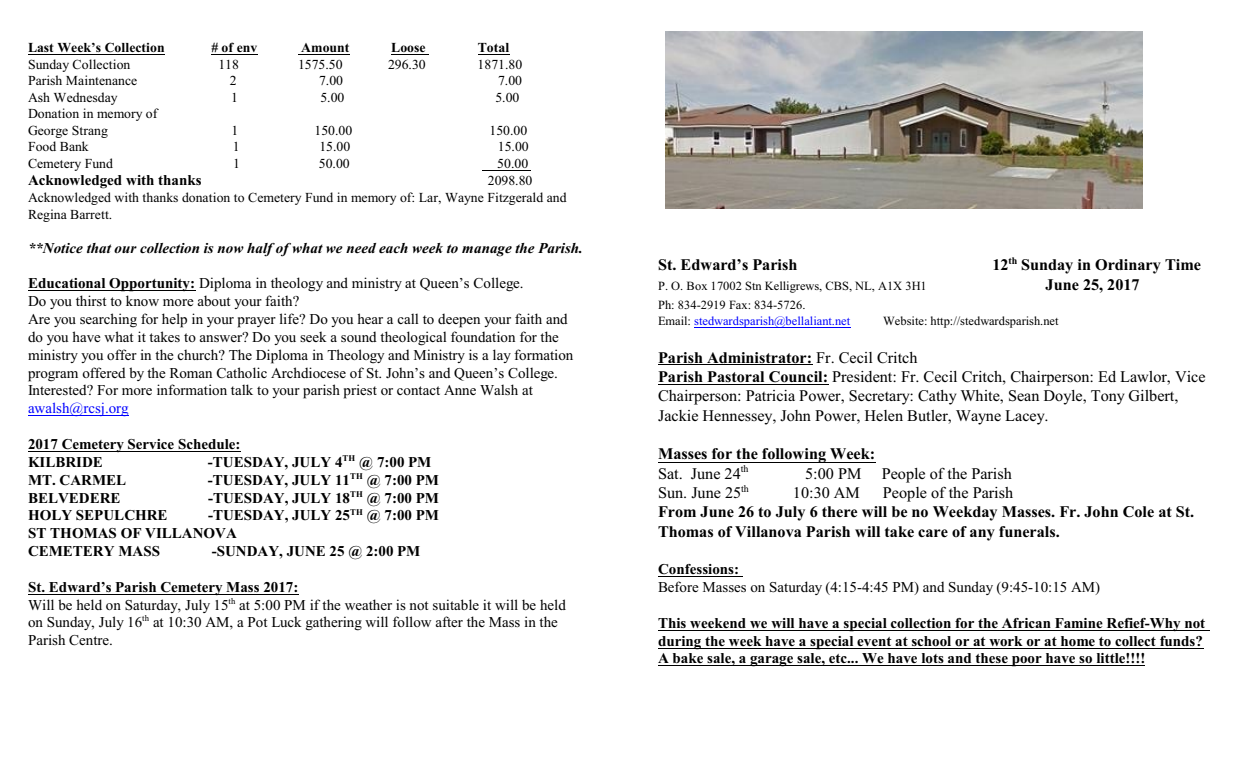
<style>
.page{position:relative;width:1260px;height:765px;background:#fff}
.page>*{position:absolute;margin:0;border:0;box-sizing:border-box;transform-origin:0 0}
.t1{font:16.25px/19.4px "Times New Roman";color:#000}
.t2{font:700 16.25px/19.4px "Times New Roman";color:#000}
.t3{font:15px/17.9px "Times New Roman";color:#000}
.t4{font:700 15px/17.9px "Times New Roman";color:#000}
.t5{font:italic 700 15px "Times New Roman";color:#000}
.t6{font:15px "Times New Roman";color:#00f}
.t7{font:13.75px/16.6px "Times New Roman";color:#000}
.t8{font:700 13.75px "Times New Roman";color:#000}
.t9{font:12.5px/15.9px "Times New Roman";color:#000}
.s1{font-weight:700}
.s2{color:#00f}
.s3{font-weight:400}
</style>
<div class="page">
<hr style="left:28px;top:54px;width:137px;height:1px;background:#000">
<hr style="left:211px;top:54px;width:47px;height:1px;background:#000">
<hr style="left:298px;top:54px;width:52px;height:1px;background:#000">
<hr style="left:392px;top:54px;width:37px;height:1px;background:#000">
<hr style="left:478px;top:54px;width:32px;height:1px;background:#000">
<hr style="left:482px;top:170px;width:49px;height:1px;background:#000">
<hr style="left:28px;top:290px;width:167px;height:1px;background:#000">
<hr style="left:28px;top:415px;width:101px;height:1px;background:#00f">
<hr style="left:28px;top:451px;width:212px;height:1px;background:#000">
<hr style="left:28px;top:594px;width:270px;height:1px;background:#000">
<img style="left:666px;top:31px;width:477px;height:178px">
<hr style="left:694px;top:327px;width:156px;height:1px;background:#00f">
<hr style="left:658px;top:365px;width:154px;height:1px;background:#000">
<hr style="left:658px;top:384px;width:170px;height:1px;background:#000">
<hr style="left:658px;top:462px;width:217px;height:1px;background:#000">
<hr style="left:658px;top:576px;width:85px;height:1px;background:#000">
<hr style="left:658px;top:630px;width:551px;height:1px;background:#000">
<hr style="left:658px;top:648px;width:545px;height:1px;background:#000">
<hr style="left:658px;top:665px;width:487px;height:1px;background:#000">
<p class="t8" style="left:28px;top:43px;width:138px">Last Week’s Collection</p>
<p class="t8" style="left:211px;top:43px;width:48px"># of env</p>
<p class="t8" style="left:301px;top:43px;width:50px">Amount</p>
<p class="t8" style="left:391px;top:43px;width:36px">Loose</p>
<p class="t8" style="left:478px;top:43px;width:33px">Total</p>
<p class="t7" style="left:28px;top:57px;width:104px">Sunday Collection</p>
<p class="t7" style="left:218px;top:57px;width:22px">118</p>
<p class="t7" style="left:298px;top:57px;width:46px">1575.50</p>
<p class="t7" style="left:388px;top:57px;width:39px">296.30</p>
<p class="t7" style="left:478px;top:57px;width:46px">1871.80</p>
<p class="t7" style="left:28px;top:74px;width:111px">Parish Maintenance</p>
<p class="t7" style="left:230px;top:74px;width:8px">2</p>
<p class="t7" style="left:319px;top:74px;width:26px">7.00</p>
<p class="t7" style="left:498px;top:74px;width:26px">7.00</p>
<p class="t7" style="left:28px;top:90px;width:91px">Ash Wednesday</p>
<p class="t7" style="left:231px;top:90px;width:8px">1</p>
<p class="t7" style="left:320px;top:90px;width:26px">5.00</p>
<p class="t7" style="left:495px;top:90px;width:26px">5.00</p>
<p class="t7" style="left:28px;top:107px;width:131px">Donation in memory of<br>George Strang</p>
<p class="t7" style="left:231px;top:123px;width:8px">1</p>
<p class="t7" style="left:315px;top:123px;width:39px">150.00</p>
<p class="t7" style="left:490px;top:123px;width:39px">150.00</p>
<p class="t7" style="left:28px;top:140px;width:62px">Food Bank</p>
<p class="t7" style="left:233px;top:140px;width:8px">1</p>
<p class="t7" style="left:319px;top:140px;width:32px">15.00</p>
<p class="t7" style="left:498px;top:140px;width:32px">15.00</p>
<p class="t7" style="left:28px;top:156px;width:86px">Cemetery Fund</p>
<p class="t7" style="left:233px;top:156px;width:8px">1</p>
<p class="t7" style="left:319px;top:156px;width:32px">50.00</p>
<p class="t7" style="left:497px;top:156px;width:32px">50.00</p>
<p class="t4" style="left:28px;top:173px;width:175px">Acknowledged with thanks</p>
<p class="t7" style="left:28px;top:174px;width:540px;text-indent:460px">2098.80<br>Acknowledged with thanks donation to Cemetery Fund in memory of: Lar, Wayne Fitzgerald and<br>Regina Barrett.</p>
<p class="t5" style="left:28px;top:242px;width:556px">**Notice that our collection is now half of what we need each week to manage the Parish.</p>
<p class="t3" style="left:28px;top:276px;width:547px"><span class="s1">Educational Opportunity:</span> Diploma in theology and ministry at Queen’s College.<br>Do you thirst to know more about your faith?<br>Are you searching for help in your prayer life? Do you hear a call to deepen your faith and do you have what it takes to answer? Do you seek a sound theological foundation for the ministry you offer in the church? The Diploma in Theology and Ministry is a lay formation program offered by the Roman Catholic Archdiocese of St. John’s and Queen’s College.<br>Interested? For more information talk to your parish priest or contact Anne Walsh at</p>
<p class="t6" style="left:28px;top:403px;width:102px">awalsh@rcsj.org</p>
<p class="t4" style="left:28px;top:437px;width:214px">2017 Cemetery Service Schedule:<br>KILBRIDE</p>
<p class="t4" style="left:208px;top:454px;width:225px">-TUESDAY, JULY 4<sup>TH</sup> @ 7:00 PM</p>
<p class="t4" style="left:28px;top:472px;width:100px">MT. CARMEL</p>
<p class="t4" style="left:208px;top:472px;width:232px">-TUESDAY, JULY 11<sup>TH</sup> @ 7:00 PM</p>
<p class="t4" style="left:28px;top:490px;width:94px">BELVEDERE</p>
<p class="t4" style="left:208px;top:490px;width:232px">-TUESDAY, JULY 18<sup>TH</sup> @ 7:00 PM</p>
<p class="t4" style="left:28px;top:508px;width:141px">HOLY SEPULCHRE</p>
<p class="t4" style="left:28px;top:508px;width:412px;text-indent:180px">-TUESDAY, JULY 25<sup>TH</sup> @ 7:00 PM<br>ST THOMAS OF VILLANOVA<br>CEMETERY MASS</p>
<p class="t4" style="left:212px;top:544px;width:210px">-SUNDAY, JUNE 25 @ 2:00 PM</p>
<p class="t3" style="left:28px;top:579px;width:539px"><span class="s1">St. Edward’s Parish Cemetery Mass 2017:<br></span>Will be held on Saturday, July 15<sup>th</sup> at 5:00 PM if the weather is not suitable it will be held on Sunday, July 16<sup>th</sup> at 10:30 AM, a Pot Luck gathering will follow after the Mass in the Parish Centre.</p>
<p class="t2" style="left:658px;top:257px;width:141px">St. Edward’s Parish</p>
<p class="t2" style="left:992px;top:257px;width:210px">12<sup>th</sup> Sunday in Ordinary Time</p>
<p class="t9" style="left:658px;top:279px;width:270px">P. O. Box 17002 Stn Kelligrews, CBS, NL, A1X 3H1</p>
<p class="t2" style="left:1046px;top:276px;width:96px">June 25, 2017</p>
<p class="t9" style="left:658px;top:298px;width:194px">Ph: 834-2919 Fax: 834-5726.<br>Email: <span class="s2">stedwardsparish@bellaliant.net</span></p>
<p class="t9" style="left:883px;top:314px;width:177px">Website: http://stedwardsparish.net</p>
<p class="t1" style="left:658px;top:349px;width:549px"><span class="s1">Parish Administrator:</span> Fr. Cecil Critch<br><span class="s1">Parish Pastoral Council:</span> President: Fr. Cecil Critch, Chairperson: Ed Lawlor, Vice Chairperson: Patricia Power, Secretary: Cathy White, Sean Doyle, Tony Gilbert, Jackie Hennessey, John Power, Helen Butler, Wayne Lacey.</p>
<p class="t2" style="left:658px;top:446px;width:219px">Masses for the following Week:<br><span class="s3">Sat. June 24</span><sup>th</sup></p>
<p class="t1" style="left:805px;top:465px;width:58px">5:00 PM</p>
<p class="t1" style="left:882px;top:465px;width:132px">People of the Parish</p>
<p class="t1" style="left:658px;top:484px;width:92px">Sun. June 25<sup>th</sup></p>
<p class="t1" style="left:793px;top:484px;width:69px">10:30 AM</p>
<p class="t1" style="left:883px;top:484px;width:132px">People of the Parish</p>
<p class="t2" style="left:658px;top:504px;width:538px">From June 26 to July 6 there will be no Weekday Masses. Fr. John Cole at St.<br>Thomas of Villanova Parish will take care of any funerals.</p>
<p class="t4" style="left:658px;top:562px;width:82px">Confessions:</p>
<p class="t3" style="left:658px;top:580px;width:444px">Before Masses on Saturday (4:15-4:45 PM) and Sunday (9:45-10:15 AM)</p>
<p class="t4" style="left:658px;top:615px;width:549px">This weekend we will have a special collection for the African Famine Refief-Why not during the week have a special event at school or at work or at home to collect funds?<br>A bake sale, a garage sale, etc... We have lots and these poor have so little!!!!</p>
</div>
